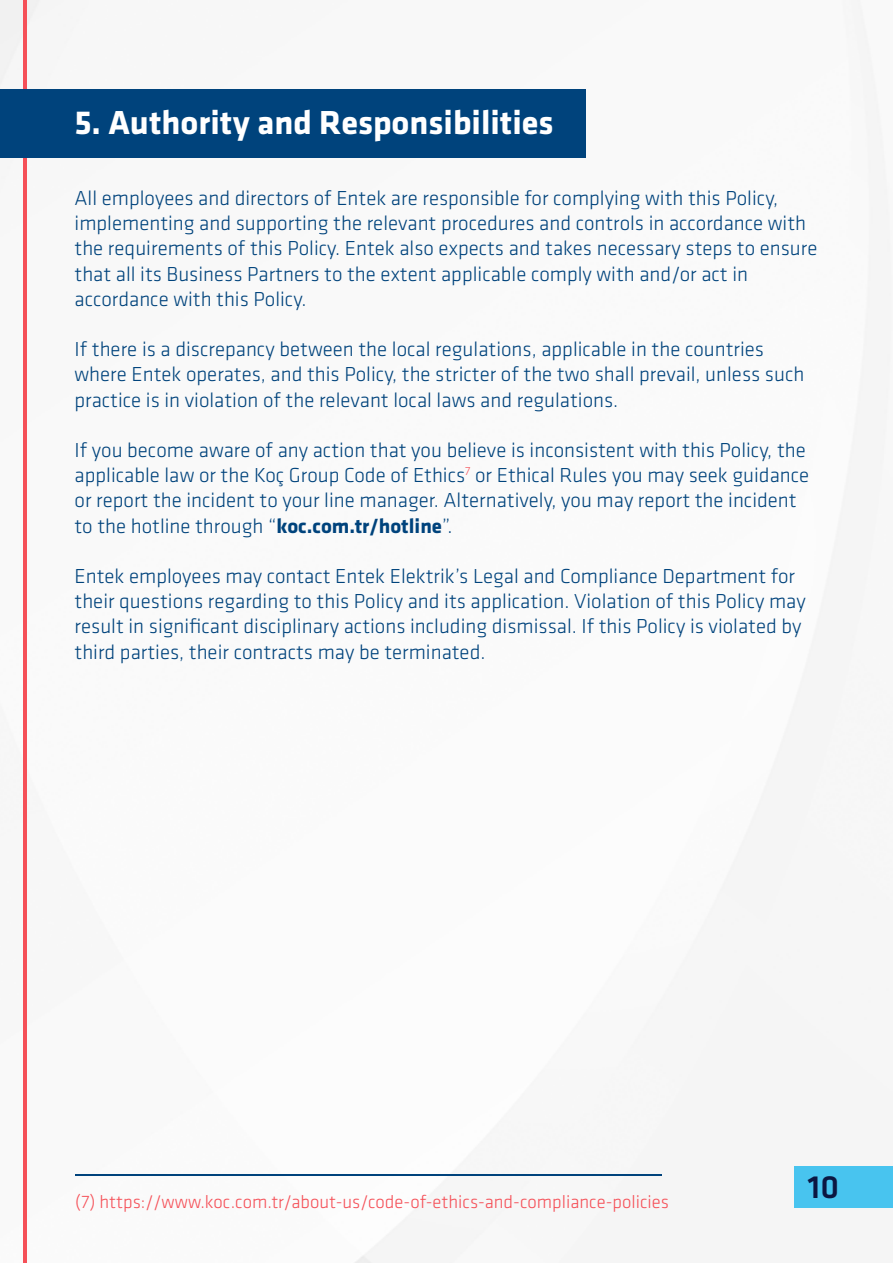
<style>
.page{position:relative;width:893px;height:1263px;background:#fff}
.page>*{position:absolute;margin:0;border:0;box-sizing:border-box;transform-origin:0 0}
.t1{font:700 34.5px "Klavika";color:#fff}
.t2{font:500 33.3px "Klavika";color:#0b1742}
.t3{font:300 21px/25.2px "Klavika";color:#00437c}
.t4{font:300 18.75px "Klavika";color:#f55058}
.s1{font-weight:700}
</style>
<div class="page">
<img style="left:0;top:0;width:891px;height:1263px">
<hr style="left:24px;top:0;width:3px;height:1263px;background:#f55058">
<div style="left:794px;top:1166px;width:99px;height:42px;background:#48c4ef"></div>
<div style="left:0;top:90px;width:585px;height:68px;background:#00437c"></div>
<hr style="left:75px;top:1174px;width:587px;height:1px;background:#00437c">
<h1 class="t1" style="left:74px;top:104px;width:480px">5. Authority and Responsibilities</h1>
<p class="t3" style="left:75px;top:186px;width:744px">All employees and directors of Entek are responsible for complying with this Policy, implementing and supporting the relevant procedures and controls in accordance with the requirements of this Policy. Entek also expects and takes necessary steps to ensure that all its Business Partners to the extent applicable comply with and/or act in accordance with this Policy.</p>
<p class="t3" style="left:75px;top:337px;width:731px">If there is a discrepancy between the local regulations, applicable in the countries where Entek operates, and this Policy, the stricter of the two shall prevail, unless such practice is in violation of the relevant local laws and regulations.</p>
<p class="t3" style="left:75px;top:438px;width:736px">If you become aware of any action that you believe is inconsistent with this Policy, the applicable law or the Koç Group Code of Ethics<sup>7</sup> or Ethical Rules you may seek guidance or report the incident to your line manager. Alternatively, you may report the incident to the hotline through “<span class="s1">koc.com.tr/hotline</span>”.</p>
<p class="t3" style="left:75px;top:564px;width:733px">Entek employees may contact Entek Elektrik’s Legal and Compliance Department for their questions regarding to this Policy and its application. Violation of this Policy may result in significant disciplinary actions including dismissal. If this Policy is violated by third parties, their contracts may be terminated.</p>
<p class="t4" style="left:75px;top:1191px;width:595px">(7) https://www.koc.com.tr/about-us/code-of-ethics-and-compliance-policies</p>
<h2 class="t2" style="left:808px;top:1168px;width:33px">10</h2>
</div>
